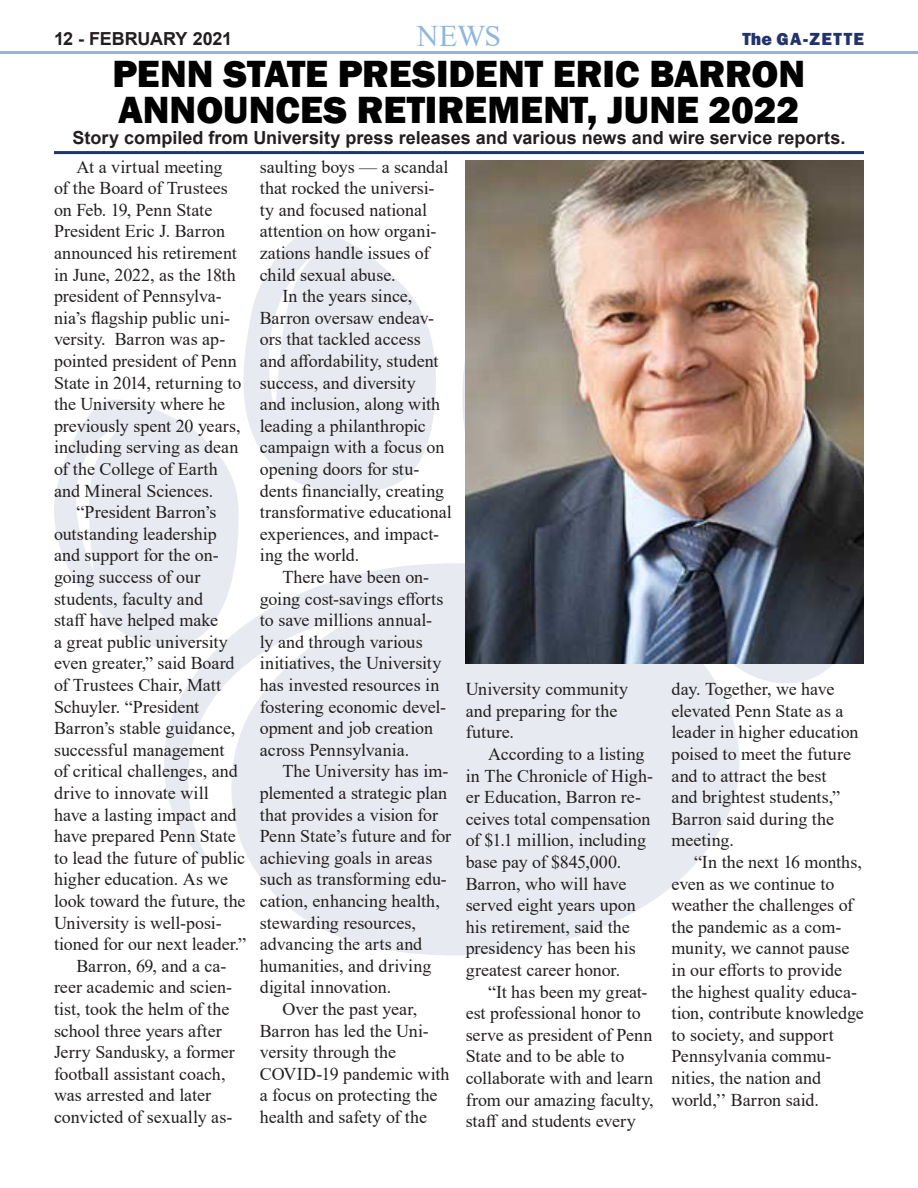
<style>
.page{position:relative;width:918px;height:1188px;background:#fff}
.page>*{position:absolute;margin:0;border:0;box-sizing:border-box;transform-origin:0 0}
.t1{font:800 39px "Franklin Gothic";color:#000}
.t2{font:30px "Times New Roman";color:#90b6df}
.t3{font:18px/21.6px "Times New Roman";color:#231f20}
.t4{font:700 18px "Arial";color:#231f20}
.t5{font:800 18px "Franklin Gothic";letter-spacing:.07em;color:#22346b}
</style>
<div class="page">
<svg style="left:164px;top:562px;width:576px;height:393px;fill:#e7eaf0"></svg>
<svg style="left:670px;top:663px;width:194px;height:33px"></svg>
<svg style="left:462px;top:252px;width:4px;height:310px"></svg>
<svg style="left:243px;top:233px;width:193px;height:260px;fill:#e7eaf0"></svg>
<svg style="left:54px;top:399px;width:185px;height:262px;fill:#e7eaf0"></svg>
<hr style="left:54px;top:151px;width:810px;height:3px;background:#21356b">
<img style="left:466px;top:160px;width:398px;height:503px">
<hr style="left:0;top:51px;width:918px;height:3px;background:#90b6df">
<p class="t2" style="left:417px;top:15px;width:86px">NEWS</p>
<p class="t4" style="left:54px;top:26px;width:180px">12 - FEBRUARY 2021</p>
<p class="t5" style="left:742px;top:27px;width:123px">The GA-ZETTE</p>
<p class="t1" style="left:112px;top:49px;width:694px">PENN STATE PRESIDENT ERIC BARRON</p>
<p class="t1" style="left:118px;top:85px;width:683px">ANNOUNCES RETIREMENT, JUNE 2022</p>
<p class="t4" style="left:73px;top:125px;width:774px">Story compiled from University press releases and various news and wire service reports.</p>
<p class="t3" style="left:54px;top:155px;width:189px;text-indent:22px">At a virtual meeting<br>of the Board of Trustees on Feb. 19, Penn State<br>President Eric J. Barron announced his retirement in June, 2022, as the 18th president of Pennsylva&shy;nia’s flagship public uni&shy;versity. Barron was ap&shy;pointed president of Penn<br>State in 2014, returning to the University where he previously spent 20 years, including serving as dean of the College of Earth and Mineral Sciences.</p>
<p class="t3" style="left:54px;top:501px;width:194px;text-indent:22px">“President Barron’s outstanding leadership and support for the on&shy;going success of our students, faculty and<br>staff have helped make<br>a great public university even greater,” said Board of Trustees Chair, Matt<br>Schuyler. “President<br>Barron’s stable guidance, successful management<br>of critical challenges, and drive to innovate will have a lasting impact and have prepared Penn State to lead the future of public higher education. As we look toward the future, the<br>University is well-posi&shy;tioned for our next leader.”</p>
<p class="t3" style="left:54px;top:954px;width:182px;text-indent:22px">Barron, 69, and a ca&shy;reer academic and scien&shy;tist, took the helm of the school three years after<br>Jerry Sandusky, a former football assistant coach, was arrested and later convicted of sexually as-</p>
<p class="t3" style="left:260px;top:155px;width:190px">saulting boys — a scandal that rocked the universi&shy;ty and focused national attention on how organi&shy;zations handle issues of child sexual abuse.</p>
<p class="t3" style="left:260px;top:285px;width:193px;text-indent:22px">In the years since,<br>Barron oversaw endeav&shy;ors that tackled access<br>and affordability, student success, and diversity<br>and inclusion, along with leading a philanthropic campaign with a focus on opening doors for stu&shy;dents financially, creating transformative educational experiences, and impact&shy;ing the world.</p>
<p class="t3" style="left:260px;top:566px;width:188px;text-indent:22px">There have been on&shy;going cost-savings efforts to save millions annual&shy;ly and through various initiatives, the University has invested resources in fostering economic devel&shy;opment and job creation across Pennsylvania.</p>
<p class="t3" style="left:260px;top:760px;width:193px;text-indent:22px">The University has im&shy;plemented a strategic plan that provides a vision for<br>Penn State’s future and for achieving goals in areas such as transforming edu&shy;cation, enhancing health, stewarding resources, advancing the arts and humanities, and driving digital innovation.</p>
<p class="t3" style="left:260px;top:998px;width:191px;text-indent:22px">Over the past year,<br>Barron has led the Uni&shy;versity through the<br>COVID-19 pandemic with a focus on protecting the health and safety of the</p>
<p class="t3" style="left:466px;top:678px;width:164px">University community and preparing for the future.</p>
<p class="t3" style="left:466px;top:743px;width:189px;text-indent:22px">According to a listing in The Chronicle of High&shy;er Education, Barron re&shy;ceives total compensation of $1.1 million, including base pay of $845,000.<br>Barron, who will have served eight years upon his retirement, said the presidency has been his greatest career honor.</p>
<p class="t3" style="left:466px;top:980px;width:190px;text-indent:22px">“It has been my great&shy;est professional honor to serve as president of Penn<br>State and to be able to collaborate with and learn from our amazing faculty, staff and students every</p>
<p class="t3" style="left:672px;top:678px;width:189px">day. Together, we have elevated Penn State as a leader in higher education poised to meet the future and to attract the best<br>and brightest students,”<br>Barron said during the meeting.</p>
<p class="t3" style="left:672px;top:851px;width:194px;text-indent:22px">“In the next 16 months, even as we continue to weather the challenges of the pandemic as a com&shy;munity, we cannot pause in our efforts to provide the highest quality educa&shy;tion, contribute knowledge to society, and support<br>Pennsylvania commu&shy;nities, the nation and world,’’ Barron said.</p>
</div>
